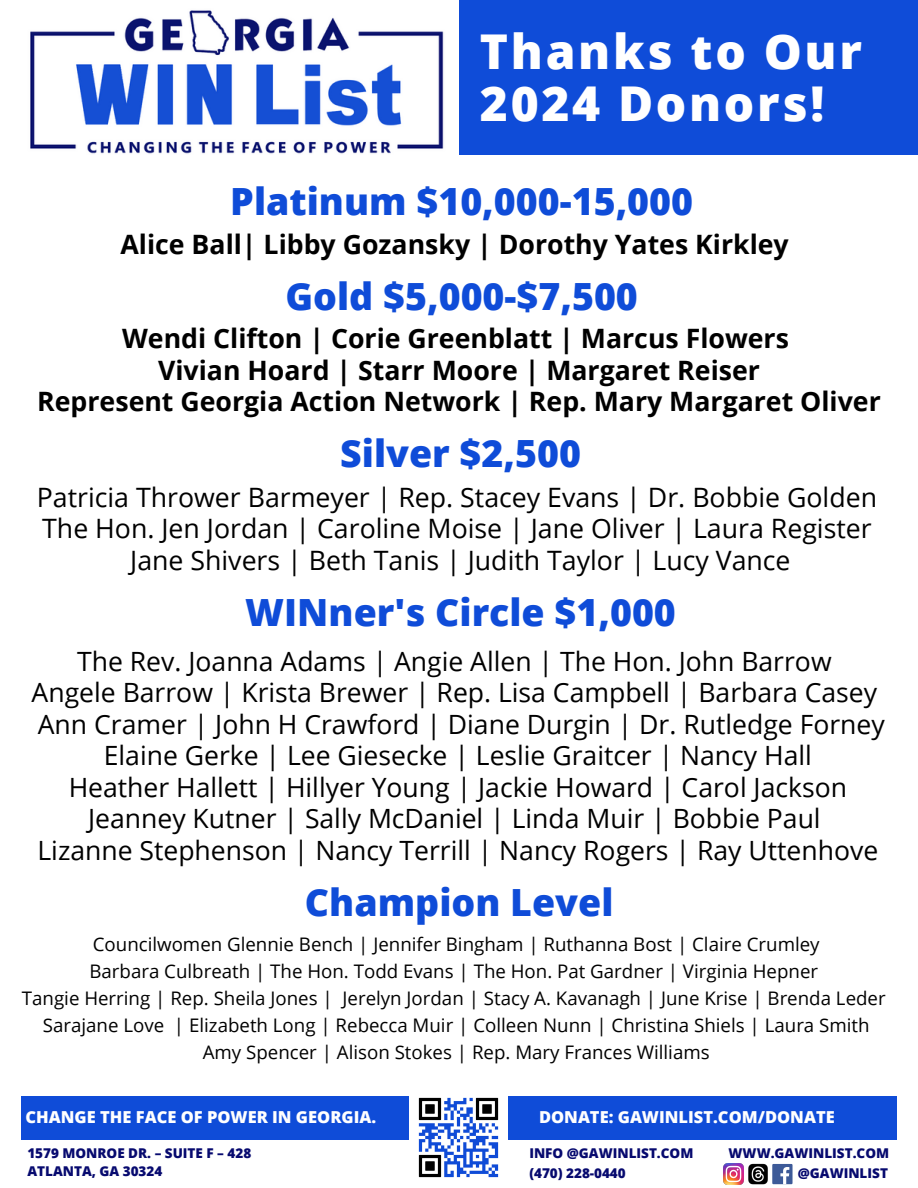
<style>
.page{position:relative;width:918px;height:1188px;background:#fff}
.page>*{position:absolute;margin:0;border:0;box-sizing:border-box;transform-origin:0 0}
.t1{font:800 48px/51.6px "Open Sans";letter-spacing:.055em;color:#fff}
.t2{font:800 37.5px "Open Sans";color:#0f4cd8}
.t3{font:700 26.7px/31.5px "Open Sans";color:#000;text-align:center}
.t4{font:26.7px/31.5px "Open Sans";color:#000;text-align:center}
.t5{font:26.55px/31.5px "Open Sans";color:#000;text-align:center}
.t6{font:18.75px/27px "Open Sans";color:#000;text-align:center}
.t7{font:800 16.5px "Open Sans";color:#fff}
.t8{font:800 13.5px "Open Sans";color:#070a6f}
</style>
<div class="page">
<img style="left:30px;top:10px;width:414px;height:144px">
<div style="left:459px;top:0;width:459px;height:155px;background:#0f4cd8"></div>
<div style="left:22px;top:1096px;width:875px;height:43px;background:#0f4cd8"></div>
<img style="left:724px;top:1164px;width:20px;height:20px">
<div style="left:772px;top:1164px;width:21px;height:20px;background:#3d5a98"></div>
<svg style="left:780px;top:1167px;width:9px;height:17px"></svg>
<img style="left:748px;top:1164px;width:20px;height:20px">
<img style="left:410px;top:1096px;width:98px;height:82px">
<h2 class="t1" style="left:480px;top:25px;width:383px">Thanks to Our<br>2024 Donors!</h2>
<h3 class="t2" style="left:230px;top:175px;width:464px">Platinum $10,000-15,000</h3>
<h2 class="t3" style="left:121px;top:228px;width:670px">Alice Ball| Libby Gozansky | Dorothy Yates Kirkley</h2>
<p class="t2" style="left:286px;top:270px;width:354px">Gold $5,000-$7,500</p>
<p class="t3" style="left:37px;top:322px;width:845px">Wendi Clifton | Corie Greenblatt | Marcus Flowers<br>Vivian Hoard | Starr Moore | Margaret Reiser<br>Represent Georgia Action Network | Rep. Mary Margaret Oliver</p>
<h1 class="t2" style="left:340px;top:427px;width:242px">Silver $2,500</h1>
<p class="t4" style="left:37px;top:481px;width:842px">Patricia Thrower Barmeyer | Rep. Stacey Evans | Dr. Bobbie Golden<br>The Hon. Jen Jordan | Caroline Moise | Jane Oliver | Laura Register<br>Jane Shivers | Beth Tanis | Judith Taylor | Lucy Vance</p>
<h2 class="t2" style="left:245px;top:586px;width:432px">WINner's Circle $1,000</h2>
<p class="t5" style="left:32px;top:645px;width:855px">The Rev. Joanna Adams | Angie Allen | The Hon. John Barrow<br>Angele Barrow | Krista Brewer | Rep. Lisa Campbell | Barbara Casey Ann Cramer | John H Crawford | Diane Durgin | Dr. Rutledge Forney Elaine Gerke | Lee Giesecke | Leslie Graitcer | Nancy Hall<br>Heather Hallett | Hillyer Young | Jackie Howard | Carol Jackson Jeanney Kutner | Sally McDaniel | Linda Muir | Bobbie Paul<br>Lizanne Stephenson | Nancy Terrill | Nancy Rogers | Ray Uttenhove</p>
<p class="t2" style="left:305px;top:876px;width:310px">Champion Level</p>
<p class="t6" style="left:22px;top:930px;width:865px">Councilwomen Glennie Bench | Jennifer Bingham | Ruthanna Bost | Claire Crumley<br>Barbara Culbreath | The Hon. Todd Evans | The Hon. Pat Gardner | Virginia Hepner<br>Tangie Herring | Rep. Sheila Jones | Jerelyn Jordan | Stacy A. Kavanagh | June Krise | Brenda Leder Sarajane Love | Elizabeth Long | Rebecca Muir | Colleen Nunn | Christina Shiels | Laura Smith Amy Spencer | Alison Stokes | Rep. Mary Frances Williams</p>
<p class="t7" style="left:26px;top:1106px;width:352px">CHANGE THE FACE OF POWER IN GEORGIA.</p>
<p class="t7" style="left:539px;top:1106px;width:297px">DONATE: GAWINLIST.COM/DONATE</p>
<p class="t8" style="left:27px;top:1144px;width:225px">1579 MONROE DR. – SUITE F – 428</p>
<h5 class="t8" style="left:529px;top:1144px;width:166px">INFO @GAWINLIST.COM</h5>
<h5 class="t8" style="left:729px;top:1144px;width:162px">WWW.GAWINLIST.COM</h5>
<h6 class="t8" style="left:27px;top:1162px;width:136px">ATLANTA, GA 30324</h6>
<h2 class="t8" style="left:529px;top:1163px;width:98px">(470) 228-0440</h2>
<h2 class="t8" style="left:798px;top:1163px;width:92px">@GAWINLIST</h2>
</div>
